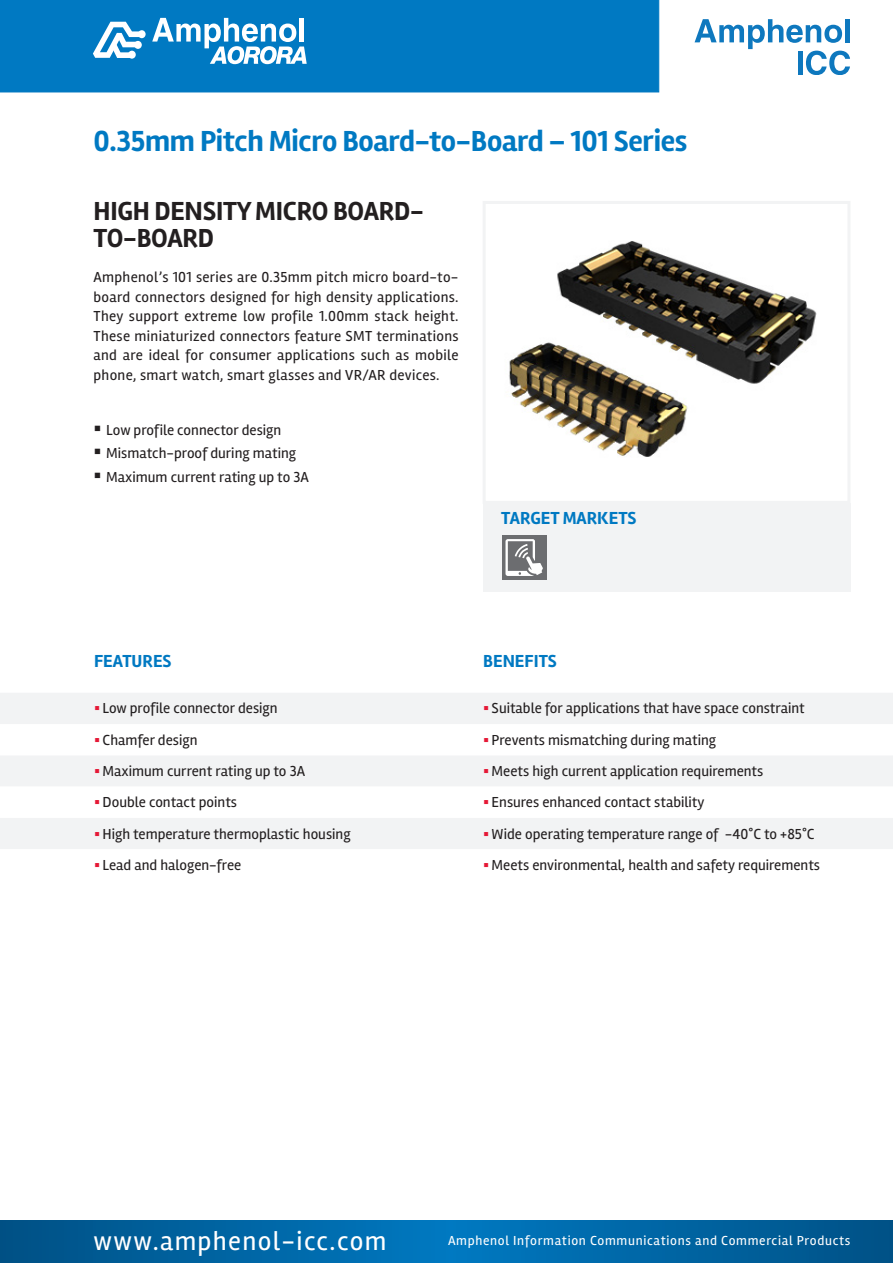
<style>
.page{position:relative;width:893px;height:1263px;background:#fff}
.page>*{position:absolute;margin:0;border:0;box-sizing:border-box;transform-origin:0 0}
.t1{font:700 30px "Rambla";letter-spacing:-.01em;color:#0079c2}
.t2{font:700 27px/27px "Rambla";letter-spacing:-.01em;color:#231f20}
.t3{font:27px "Rambla";letter-spacing:.05em;color:#fff}
.t4{font:700 18px "Rambla";color:#0079c2}
.t5{font:15px/19.5px "Rambla";color:#231f20;text-align:justify}
.t6{font:13.5px "Rambla";letter-spacing:.05em;color:#fff}
.s1{color:#e51836}
</style>
<div class="page">
<div style="left:0;top:0;width:659px;height:92px;background:#0079c2"></div>
<svg style="left:0;top:1220px;width:893px;height:25px;background:#0064a2"></svg>
<svg style="left:0;top:1245px;width:893px;height:18px;background:#0064a2"></svg>
<svg style="left:695px;top:19px;width:155px;height:56px"></svg>
<div style="left:483px;top:503px;width:367px;height:88px;background:#f2f3f4"></div>
<div style="left:0;top:693px;width:893px;height:31px;background:#f2f3f4"></div>
<svg style="left:0;top:756px;width:893px;height:93px;fill:#f2f3f4"></svg>
<div style="left:502px;top:535px;width:45px;height:45px;background:#6c6d70"></div>
<svg style="left:505px;top:539px;width:38px;height:37px"></svg>
<img style="left:509px;top:241px;width:308px;height:216px">
<div style="left:483px;top:201px;width:367px;height:303px;border:3px solid #f2f3f4"></div>
<svg style="left:152px;top:18px;width:155px;height:46px"></svg>
<hr style="left:300px;top:18px;width:4px;height:24px;background:#fff">
<svg style="left:93px;top:22px;width:49px;height:36px"></svg>
<div style="left:138px;top:30px;width:8px;height:8px;background:#fff;border-radius:50%"></div>
<div style="left:134px;top:41px;width:8px;height:8px;background:#fff;border-radius:50%"></div>
<div style="left:128px;top:51px;width:8px;height:8px;background:#fff;border-radius:50%"></div>
<p class="t1" style="left:94px;top:123px;width:595px">0.35mm Pitch Micro Board-to-Board – 101 Series</p>
<p class="t2" style="left:94px;top:198px;width:332px">HIGH DENSITY MICRO BOARD-<br>TO-BOARD</p>
<p class="t5" style="left:94px;top:267px;width:367px">Amphenol’s 101 series are 0.35mm pitch micro board-to&shy;board connectors designed for high density applications.<br>They support extreme low profile 1.00mm stack height.<br>These miniaturized connectors feature SMT terminations and are ideal for consumer applications such as mobile phone, smart watch, smart glasses and VR/AR devices.</p>
<p class="t5" style="left:94px;top:420px;width:189px">▪ Low profile connector design</p>
<p class="t5" style="left:94px;top:444px;width:204px">▪ Mismatch-proof during mating</p>
<p class="t5" style="left:94px;top:467px;width:217px">▪ Maximum current rating up to 3A</p>
<p class="t4" style="left:501px;top:508px;width:137px">TARGET MARKETS</p>
<p class="t4" style="left:94px;top:651px;width:79px">FEATURES</p>
<p class="t4" style="left:483px;top:651px;width:75px">BENEFITS</p>
<p class="t5" style="left:94px;top:698px;width:185px"><span class="s1">▪</span> Low profile connector design</p>
<p class="t5" style="left:483px;top:698px;width:323px"><span class="s1">▪</span> Suitable for applications that have space constraint</p>
<p class="t5" style="left:94px;top:730px;width:105px"><span class="s1">▪</span> Chamfer design</p>
<p class="t5" style="left:483px;top:730px;width:234px"><span class="s1">▪</span> Prevents mismatching during mating</p>
<p class="t5" style="left:94px;top:761px;width:213px"><span class="s1">▪</span> Maximum current rating up to 3A</p>
<p class="t5" style="left:483px;top:761px;width:282px"><span class="s1">▪</span> Meets high current application requirements</p>
<p class="t5" style="left:94px;top:792px;width:145px"><span class="s1">▪</span> Double contact points</p>
<p class="t5" style="left:483px;top:792px;width:223px"><span class="s1">▪</span> Ensures enhanced contact stability</p>
<p class="t5" style="left:94px;top:824px;width:258px"><span class="s1">▪</span> High temperature thermoplastic housing</p>
<p class="t5" style="left:483px;top:824px;width:333px"><span class="s1">▪</span> Wide operating temperature range of -40°C to +85°C</p>
<p class="t5" style="left:94px;top:855px;width:149px"><span class="s1">▪</span> Lead and halogen-free</p>
<p class="t5" style="left:483px;top:855px;width:338px"><span class="s1">▪</span> Meets environmental, health and safety requirements</p>
<h2 class="t3" style="left:94px;top:1224px;width:294px">www.amphenol-icc.com</h2>
<p class="t6" style="left:448px;top:1232px;width:404px">Amphenol Information Communications and Commercial Products</p>
</div>
